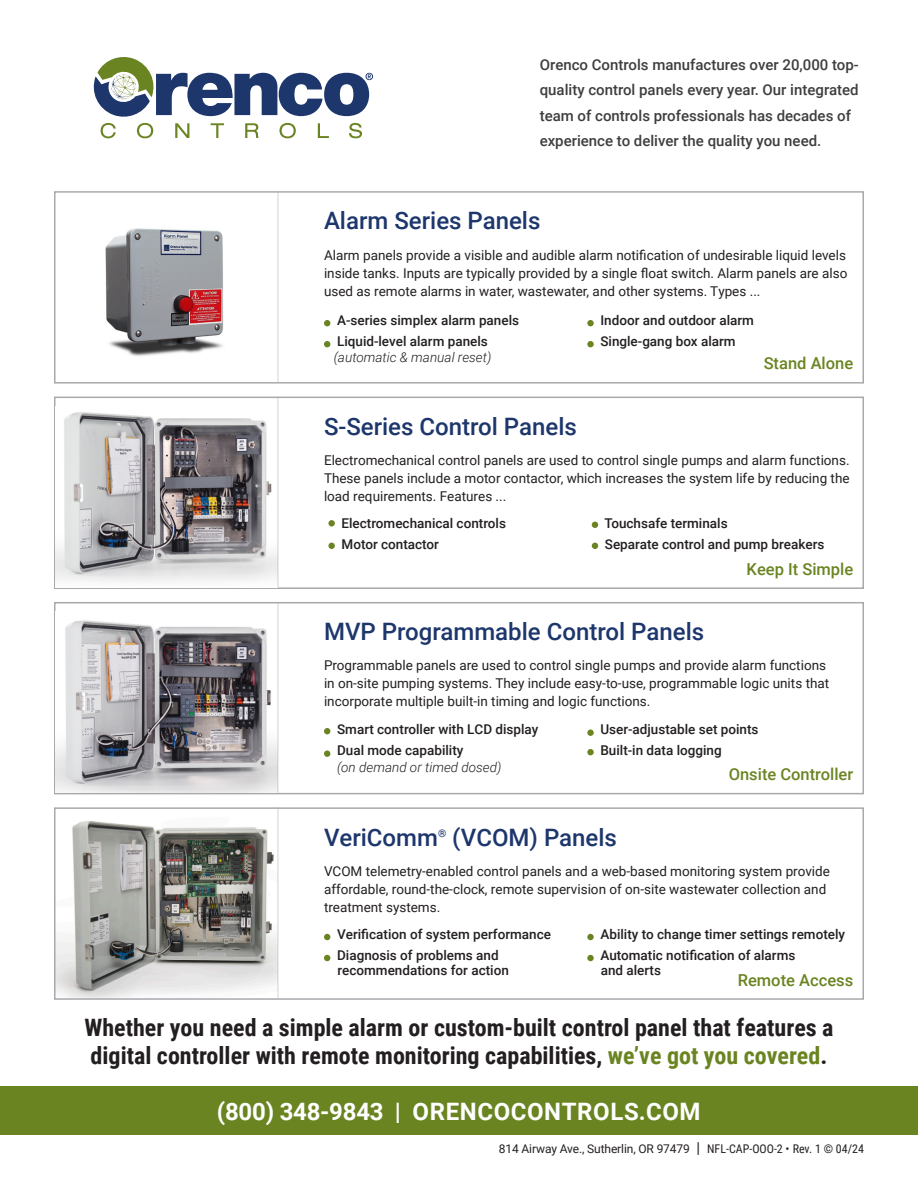
<style>
.page{position:relative;width:918px;height:1188px;background:#fff}
.page>*{position:absolute;margin:0;border:0;box-sizing:border-box;transform-origin:0 0}
.t1{font:700 24px/28.5px "Roboto Condensed";color:#231f20}
.t2{font:500 24px "Roboto";color:#1d366c}
.t3{font:700 24px "Roboto";letter-spacing:.025em;color:#fff}
.t4{font:500 16.5px "Roboto";color:#6a8421}
.Body_Text{font:500 15px/25.5px "Roboto";color:#3e3e3f}
.t5{font:13.5px/18px "Roboto";color:#231f20;text-align:justify}
.t6{font:500 13.5px/15px "Roboto";color:#231f20}
.t7{font:italic 300 13.5px "Roboto";color:#231f20}
.Body_text_1_-_left{font:12px "Roboto";letter-spacing:-.01em;color:#231f20}
.t8{font:500 10.5px "Roboto";color:#1d366c}
.s1{font-weight:300;font-style:italic}
.s2{color:#6a8421}
.s3{font-size:15px}
.s4{font-family:"Roboto Condensed"}
</style>
<div class="page">
<img style="left:57px;top:817px;width:221px;height:180px">
<img style="left:105px;top:228px;width:118px;height:128px">
<div style="left:0;top:1086px;width:918px;height:48px;background:#6a8421"></div>
<svg style="left:94px;top:57px;width:279px;height:81px"></svg>
<div style="left:54px;top:191px;width:810px;height:193px;border:2px solid #a8a9ad"></div>
<hr style="left:278px;top:191px;width:1px;height:191px;background:#a8a9ad">
<div style="left:54px;top:397px;width:810px;height:192px;background:#fff;border:2px solid #a8a9ad"></div>
<img style="left:56px;top:406px;width:221px;height:181px">
<hr style="left:278px;top:397px;width:1px;height:190px;background:#a8a9ad">
<div style="left:54px;top:602px;width:810px;height:192px;background:#fff;border:2px solid #a8a9ad"></div>
<img style="left:56px;top:611px;width:221px;height:182px">
<hr style="left:278px;top:602px;width:1px;height:191px;background:#a8a9ad">
<div style="left:54px;top:807px;width:810px;height:193px;border:2px solid #a8a9ad"></div>
<hr style="left:278px;top:807px;width:1px;height:191px;background:#a8a9ad">
<div style="left:328px;top:520px;width:7px;height:7px;background:#6a8421;border-radius:50%"></div>
<div style="left:328px;top:543px;width:7px;height:6px;background:#6a8421;border-radius:50%"></div>
<svg style="left:592px;top:522px;width:6px;height:6px"></svg>
<svg style="left:592px;top:543px;width:6px;height:6px"></svg>
<svg style="left:324px;top:320px;width:6px;height:6px"></svg>
<svg style="left:324px;top:341px;width:6px;height:6px"></svg>
<div style="left:587px;top:320px;width:7px;height:6px;background:#6a8421;border-radius:50%"></div>
<div style="left:587px;top:341px;width:7px;height:6px;background:#6a8421;border-radius:50%"></div>
<svg style="left:324px;top:934px;width:6px;height:6px"></svg>
<svg style="left:324px;top:955px;width:6px;height:6px"></svg>
<div style="left:587px;top:934px;width:7px;height:6px;background:#6a8421;border-radius:50%"></div>
<div style="left:587px;top:955px;width:7px;height:6px;background:#6a8421;border-radius:50%"></div>
<svg style="left:324px;top:728px;width:6px;height:6px"></svg>
<div style="left:324px;top:750px;width:6px;height:7px;background:#6a8421;border-radius:50%"></div>
<div style="left:587px;top:729px;width:7px;height:7px;background:#6a8421;border-radius:50%"></div>
<div style="left:587px;top:749px;width:7px;height:6px;background:#6a8421;border-radius:50%"></div>
<p class="Body_Text" style="left:540px;top:51px;width:321px">Orenco Controls manufactures over 20,000 top&shy;quality control panels every year. Our integrated team of controls professionals has decades of experience to deliver the quality you need.</p>
<p class="t2" style="left:324px;top:204px;width:218px">Alarm Series Panels</p>
<p class="t5" style="left:324px;top:245px;width:525px">Alarm panels provide a visible and audible alarm notification of undesirable liquid levels inside tanks. Inputs are typically provided by a single float switch. Alarm panels are also used as remote alarms in water, wastewater, and other systems. Types ...</p>
<p class="t6" style="left:337px;top:312px;width:183px">A-series simplex alarm panels</p>
<p class="t6" style="left:334px;top:332px;width:159px;line-height:16.5px">Liquid-level alarm panels <span class="s1">(automatic &amp; manual reset)</span></p>
<p class="t2" style="left:324px;top:409px;width:254px">S-Series Control Panels</p>
<p class="t6" style="left:600px;top:312px;width:155px">Indoor and outdoor alarm</p>
<p class="t6" style="left:600px;top:333px;width:137px">Single-gang box alarm</p>
<p class="t4" style="left:764px;top:352px;width:91px">Stand Alone</p>
<p class="t5" style="left:324px;top:451px;width:527px">Electromechanical control panels are used to control single pumps and alarm functions.<br>These panels include a motor contactor, which increases the system life by reducing the load requirements. Features ...</p>
<p class="t6" style="left:342px;top:515px;width:166px">Electromechanical controls</p>
<p class="t6" style="left:342px;top:536px;width:99px">Motor contactor</p>
<p class="t6" style="left:605px;top:515px;width:125px">Touchsafe terminals</p>
<p class="t6" style="left:605px;top:536px;width:221px">Separate control and pump breakers</p>
<p class="t4" style="left:747px;top:557px;width:108px">Keep It Simple</p>
<p class="t2" style="left:324px;top:615px;width:382px">MVP Programmable Control Panels</p>
<p class="t5" style="left:324px;top:656px;width:507px;text-align:left">Programmable panels are used to control single pumps and provide alarm functions in on-site pumping systems. They include easy-to-use, programmable logic units that incorporate multiple built-in timing and logic functions.</p>
<p class="t6" style="left:337px;top:722px;width:203px">Smart controller with LCD display</p>
<p class="t6" style="left:337px;top:743px;width:128px">Dual mode capability</p>
<p class="t7" style="left:337px;top:758px;width:166px">(on demand or timed dosed)</p>
<p class="t6" style="left:600px;top:722px;width:160px">User-adjustable set points</p>
<p class="t6" style="left:600px;top:743px;width:123px">Built-in data logging</p>
<p class="t4" style="left:729px;top:763px;width:126px">Onsite Controller</p>
<p class="t2" style="left:324px;top:820px;width:116px">VeriComm</p>
<p class="t8" style="left:438px;top:825px;width:10px">®</p>
<p class="t2" style="left:452px;top:820px;width:166px">(VCOM) Panels</p>
<p class="t5" style="left:324px;top:862px;width:507px;text-align:left">VCOM telemetry-enabled control panels and a web-based monitoring system provide affordable, round-the-clock, remote supervision of on-site wastewater collection and treatment systems.</p>
<p class="t6" style="left:337px;top:926px;width:215px">Verification of system performance</p>
<p class="t6" style="left:337px;top:947px;width:173px">Diagnosis of problems and recommendations for action</p>
<p class="t6" style="left:600px;top:926px;width:246px">Ability to change timer settings remotely</p>
<p class="t6" style="left:600px;top:947px;width:196px">Automatic notification of alarms and alerts</p>
<p class="t4" style="left:738px;top:969px;width:117px">Remote Access</p>
<p class="t1" style="left:84px;top:1012px;width:751px">Whether you need a simple alarm or custom-built control panel that features a digital controller with remote monitoring capabilities, <span class="s2">we’ve got you covered</span>.</p>
<p class="t3" style="left:217px;top:1094px;width:485px">(800) 348-9843 | ORENCOCONTROLS.COM</p>
<p class="Body_text_1_-_left" style="left:499px;top:1140px;width:367px">814 Airway Ave., Sutherlin, OR 97479 <span class="s3">|</span> <span class="s4">NFL-CAP-OOO-2 • Rev. 1 © 04/24</span></p>
</div>
